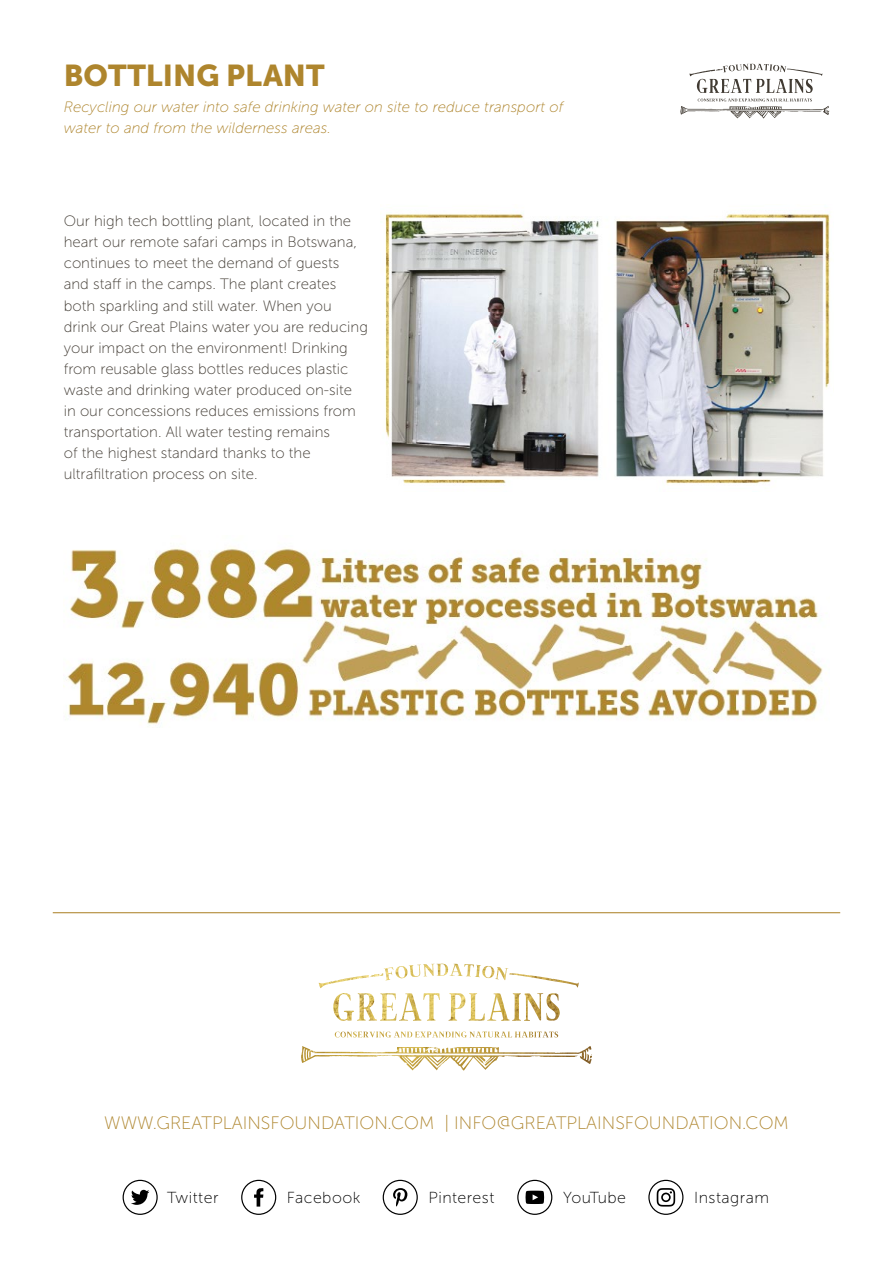
<style>
.page{position:relative;width:893px;height:1263px;background:#fff}
.page>*{position:absolute;margin:0;border:0;box-sizing:border-box;transform-origin:0 0}
.t1{font:30px "Museo Sans 900";color:#ae852d}
.t2{font:18px "Museo Sans 100";color:#ae852d}
.t3{font:15.9px "Museo Sans 100";letter-spacing:.03em;color:#000}
.t4{font:15.9px "Museo Sans 100";color:#000}
.t5{font:15px/21px "Museo Sans 100";color:#413b33}
.t6{font:italic 15px/21px "Museo Sans 100";color:#ae852d}
</style>
<div class="page">
<img style="left:384px;top:213px;width:446px;height:272px">
<img style="left:64px;top:546px;width:759px;height:179px">
<svg style="left:123px;top:1180px;width:35px;height:35px"></svg>
<svg style="left:241px;top:1180px;width:35px;height:35px"></svg>
<svg style="left:383px;top:1180px;width:35px;height:35px"></svg>
<svg style="left:517px;top:1180px;width:35px;height:35px"></svg>
<svg style="left:648px;top:1180px;width:35px;height:35px"></svg>
<hr style="left:53px;top:912px;width:787px;height:1px;background:#ae852d">
<svg style="left:436px;top:964px;width:12px;height:12px"></svg>
<svg style="left:680px;top:99px;width:150px;height:20px"></svg>
<svg style="left:689px;top:64px;width:133px;height:29px"></svg>
<h1 class="t1" style="left:64px;top:59px;width:262px">BOTTLING PLANT</h1>
<p class="t6" style="left:64px;top:96px;width:501px">Recycling our water into safe drinking water on site to reduce transport of water to and from the wilderness areas.</p>
<p class="t5" style="left:64px;top:211px;width:306px">Our high tech bottling plant, located in the heart our remote safari camps in Botswana, continues to meet the demand of guests and staff in the camps. The plant creates both sparkling and still water. When you drink our Great Plains water you are reducing your impact on the environment! Drinking from reusable glass bottles reduces plastic waste and drinking water produced on-site<br>in our concessions reduces emissions from transportation. All water testing remains<br>of the highest standard thanks to the ultrafiltration process on site.</p>
<p class="t2" style="left:104px;top:1114px;width:686px">WWW.GREATPLAINSFOUNDATION.COM | INFO@GREATPLAINSFOUNDATION.COM</p>
<p class="t3" style="left:167px;top:1189px;width:53px">Twitter</p>
<p class="t3" style="left:287px;top:1189px;width:75px">Facebook</p>
<p class="t3" style="left:428px;top:1189px;width:67px">Pinterest</p>
<p class="t4" style="left:563px;top:1189px;width:65px">YouTube</p>
<p class="t3" style="left:694px;top:1189px;width:76px">Instagram</p>
</div>
